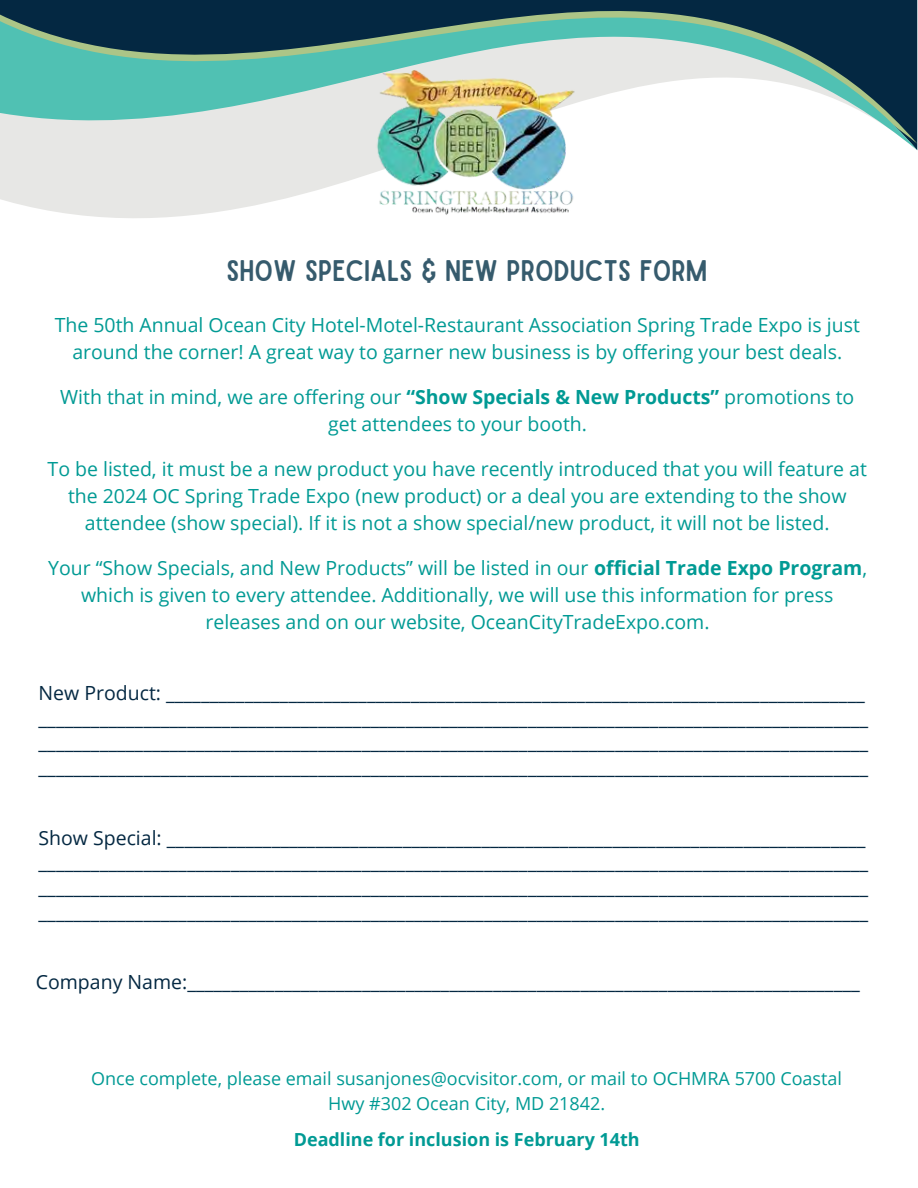
<style>
.page{position:relative;width:918px;height:1188px;background:#fff}
.page>*{position:absolute;margin:0;border:0;box-sizing:border-box;transform-origin:0 0}
.t1{font:28.5px "Sailors";color:#365b6d}
.t2{font:19.5px/24.8px "Open Sans";color:#042842}
.t3{font:19.5px/27px "Open Sans";color:#009a94;text-align:center}
.t4{font:18px/24.8px "Open Sans";color:#009a94;text-align:center}
.t5{font:700 18px "Open Sans";color:#009a94}
.s1{font-weight:700}
</style>
<div class="page">
<svg style="left:0;top:185px;width:333px;height:33px;fill:#e7e7e5"></svg>
<svg style="left:0;top:0;width:917px;height:185px"></svg>
<img style="left:355px;top:68px;width:225px;height:147px">
<p class="t1" style="left:226px;top:260px;width:482px">SHOW SPECIALS &amp; NEW PRODUCTS FORM</p>
<p class="t3" style="left:55px;top:311px;width:807px">The 50th Annual Ocean City Hotel-Motel-Restaurant Association Spring Trade Expo is just around the corner! A great way to garner new business is by offering your best deals.</p>
<h1 class="t3" style="left:60px;top:383px;width:796px">With that in mind, we are offering our <span class="s1">“Show Specials &amp; New Products”</span> promotions to get attendees to your booth.</h1>
<p class="t3" style="left:48px;top:455px;width:821px">To be listed, it must be a new product you have recently introduced that you will feature at the 2024 OC Spring Trade Expo (new product) or a deal you are extending to the show attendee (show special). If it is not a show special/new product, it will not be listed.</p>
<p class="t3" style="left:48px;top:554px;width:821px">Your “Show Specials, and New Products” will be listed in our <span class="s1">official Trade Expo Program</span>, which is given to every attendee. Additionally, we will use this information for press releases and on our website, OceanCityTradeExpo.com.</p>
<p class="t2" style="left:39px;top:680px;width:831px">New Product: ________________________________________________________________________________ _______________________________________________________________________________________________ _______________________________________________________________________________________________ _______________________________________________________________________________________________</p>
<p class="t2" style="left:39px;top:825px;width:831px">Show Special: ________________________________________________________________________________ _______________________________________________________________________________________________ _______________________________________________________________________________________________ _______________________________________________________________________________________________</p>
<p class="t2" style="left:36px;top:969px;width:826px">Company Name:_____________________________________________________________________________</p>
<p class="t4" style="left:91px;top:1066px;width:752px">Once complete, please email susanjones@ocvisitor.com, or mail to OCHMRA 5700 Coastal<br>Hwy #302 Ocean City, MD 21842.</p>
<p class="t5" style="left:294px;top:1127px;width:348px">Deadline for inclusion is February 14th</p>
</div>
